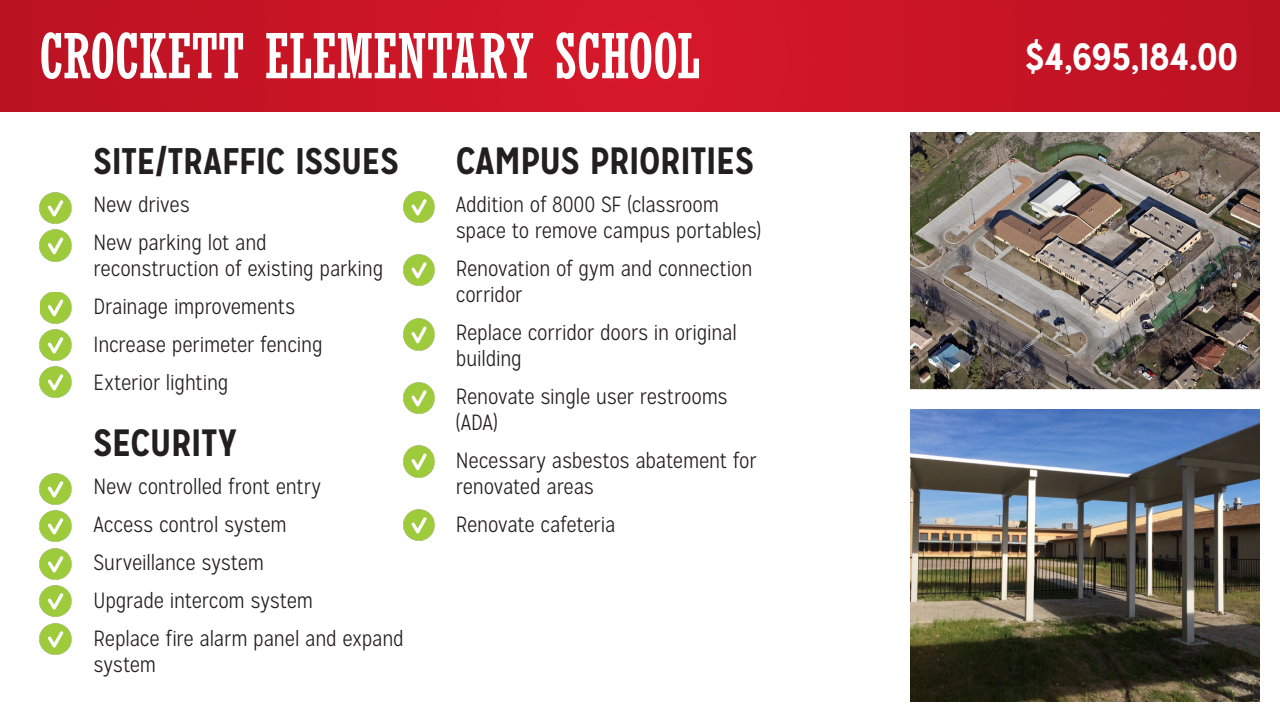
<style>
.page{position:relative;width:1280px;height:720px;background:#fff}
.page>*{position:absolute;margin:0;border:0;box-sizing:border-box;transform-origin:0 0}
.t1{font:condensed 61.5px "Rockwell";letter-spacing:-.01em;color:#fff}
.t2{font:700 38px "Mission Gothic";letter-spacing:-.025em;color:#231f20}
.t3{font:700 38px "Mission Gothic";letter-spacing:-.015em;color:#fff}
.t4{font:700 37px "Mission Gothic";letter-spacing:-.02em;color:#231f20}
.Paragraph_Style_1{font:300 22px/26px "Mission Gothic";letter-spacing:-.01em;color:#231f20}
</style>
<div class="page">
<div style="left:0;top:0;width:1280px;height:112px;background:linear-gradient(to right,#c81526,#c81526)"></div>
<img style="left:40px;top:193px;width:31px;height:31px">
<img style="left:40px;top:473px;width:31px;height:31px">
<img style="left:404px;top:192px;width:31px;height:31px">
<img style="left:40px;top:230px;width:31px;height:31px">
<img style="left:40px;top:511px;width:31px;height:31px">
<img style="left:404px;top:255px;width:31px;height:31px">
<img style="left:40px;top:292px;width:31px;height:31px">
<img style="left:40px;top:548px;width:31px;height:31px">
<img style="left:404px;top:319px;width:31px;height:31px">
<img style="left:40px;top:329px;width:31px;height:32px">
<img style="left:40px;top:586px;width:31px;height:31px">
<img style="left:404px;top:382px;width:31px;height:32px">
<img style="left:40px;top:367px;width:31px;height:31px">
<img style="left:40px;top:623px;width:31px;height:31px">
<img style="left:404px;top:446px;width:31px;height:31px">
<img style="left:404px;top:510px;width:31px;height:31px">
<img style="left:910px;top:132px;width:350px;height:257px">
<img style="left:910px;top:410px;width:350px;height:292px">
<p class="t1" style="left:39px;top:21px;width:662px">CROCKETT ELEMENTARY SCHOOL</p>
<p class="t4" style="left:94px;top:138px;width:307px">SITE/TRAFFIC ISSUES</p>
<p class="Paragraph_Style_1" style="left:94px;top:192px;width:98px">New drives</p>
<p class="Paragraph_Style_1" style="left:94px;top:230px;width:291px">New parking lot and reconstruction of existing parking</p>
<p class="Paragraph_Style_1" style="left:94px;top:294px;width:203px">Drainage improvements</p>
<p class="Paragraph_Style_1" style="left:94px;top:332px;width:230px">Increase perimeter fencing</p>
<p class="Paragraph_Style_1" style="left:94px;top:370px;width:136px">Exterior lighting</p>
<p class="t2" style="left:94px;top:419px;width:144px">SECURITY</p>
<p class="Paragraph_Style_1" style="left:94px;top:474px;width:229px">New controlled front entry</p>
<p class="Paragraph_Style_1" style="left:94px;top:512px;width:194px">Access control system</p>
<p class="Paragraph_Style_1" style="left:94px;top:550px;width:172px">Surveillance system</p>
<p class="Paragraph_Style_1" style="left:94px;top:588px;width:221px">Upgrade intercom system</p>
<p class="Paragraph_Style_1" style="left:94px;top:626px;width:312px">Replace fire alarm panel and expand system</p>
<p class="t2" style="left:456px;top:137px;width:300px">CAMPUS PRIORITIES</p>
<p class="Paragraph_Style_1" style="left:456px;top:192px;width:307px">Addition of 8000 SF (classroom space to remove campus portables)</p>
<p class="Paragraph_Style_1" style="left:456px;top:256px;width:298px">Renovation of gym and connection corridor</p>
<p class="Paragraph_Style_1" style="left:456px;top:320px;width:283px">Replace corridor doors in original building</p>
<p class="Paragraph_Style_1" style="left:456px;top:384px;width:273px">Renovate single user restrooms (ADA)</p>
<p class="Paragraph_Style_1" style="left:456px;top:448px;width:302px">Necessary asbestos abatement for renovated areas</p>
<p class="Paragraph_Style_1" style="left:456px;top:512px;width:161px">Renovate cafeteria</p>
<p class="t3" style="left:1026px;top:33px;width:214px">$4,695,184.00</p>
</div>
